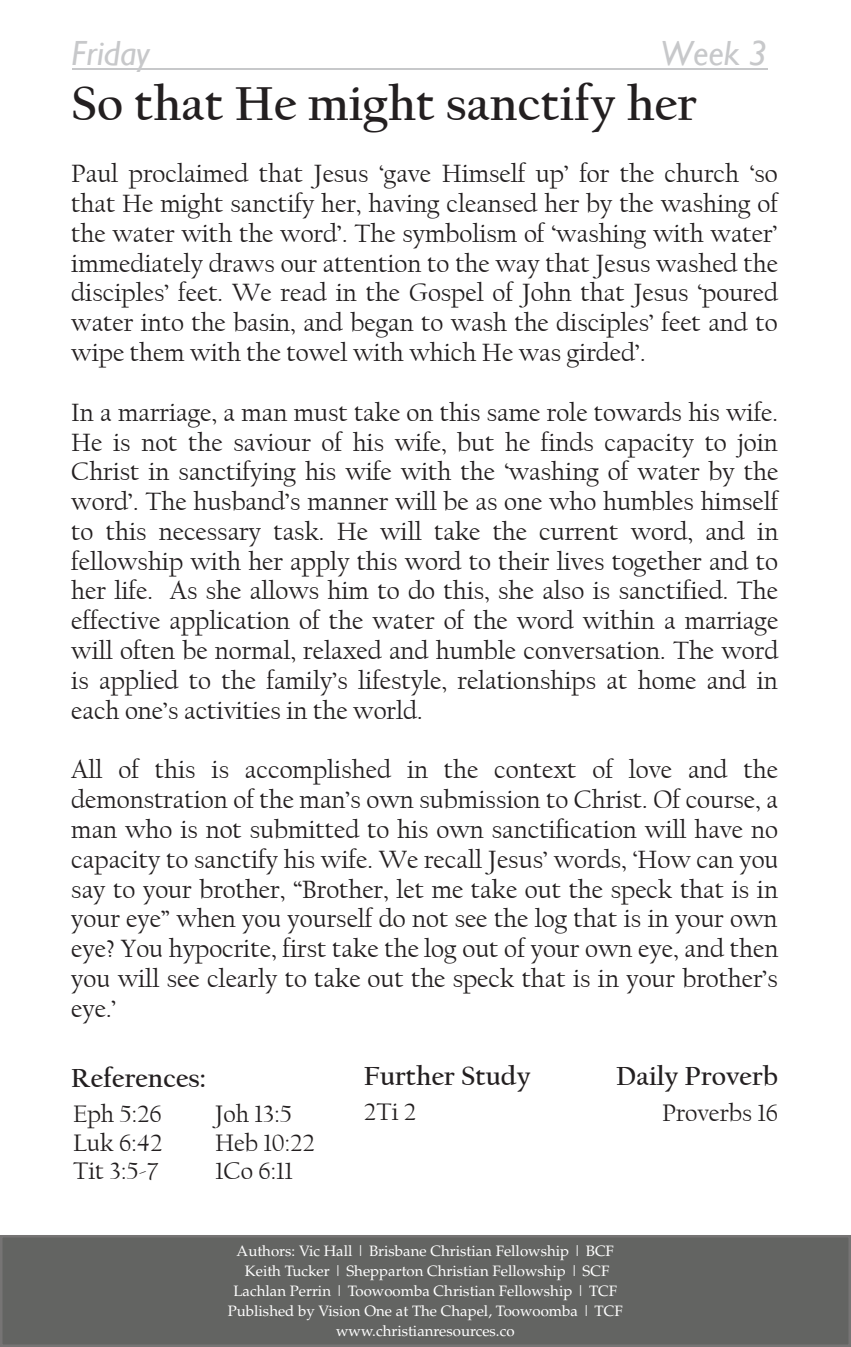
<style>
.page{position:relative;width:851px;height:1347px;background:#fff}
.page>*{position:absolute;margin:0;border:0;box-sizing:border-box;transform-origin:0 0}
.t1{font:700 50px "Californian FB";color:#231f20}
.t2{font:italic 35px "Gill Sans";color:#c7c8ca}
.t3{font:700 27.5px "Californian FB";color:#231f20}
.t4{font:26.25px/29.8px "Californian FB";color:#231f20;text-align:justify}
.t5{font:25px "Californian FB";color:#231f20}
.t6{font:15px/20px "Palatino";color:#fff;text-align:center}
</style>
<div class="page">
<div style="left:1px;top:1236px;width:848px;height:109px;background:#636462"></div>
<svg style="left:0;top:1235px;width:1px;height:111px"></svg>
<hr style="left:72px;top:68px;width:695px;height:2px;background:#c7c8ca">
<h2 class="t2" style="left:72px;top:33px;width:80px">Friday</h2>
<h2 class="t2" style="left:660px;top:33px;width:108px">Week 3</h2>
<h1 class="t1" style="left:71px;top:76px;width:627px">So that He might sanctify her</h1>
<p class="t4" style="left:71px;top:159px;width:708px">Paul proclaimed that Jesus ‘gave Himself up’ for the church ‘so that He might sanctify her, having cleansed her by the washing of the water with the word’. The symbolism of ‘washing with water’ immediately draws our attention to the way that Jesus washed the disciples’ feet. We read in the Gospel of John that Jesus ‘poured water into the basin, and began to wash the disciples’ feet and to wipe them with the towel with which He was girded’.</p>
<p class="t4" style="left:71px;top:397px;width:708px">In a marriage, a man must take on this same role towards his wife.<br>He is not the saviour of his wife, but he finds capacity to join Christ in sanctifying his wife with the ‘washing of water by the word’. The husband’s manner will be as one who humbles himself to this necessary task. He will take the current word, and in fellowship with her apply this word to their lives together and to her life. As she allows him to do this, she also is sanctified. The effective application of the water of the word within a marriage will often be normal, relaxed and humble conversation. The word is applied to the family’s lifestyle, relationships at home and in each one’s activities in the world.</p>
<p class="t4" style="left:71px;top:755px;width:708px">All of this is accomplished in the context of love and the demonstration of the man’s own submission to Christ. Of course, a man who is not submitted to his own sanctification will have no capacity to sanctify his wife. We recall Jesus’ words, ‘How can you say to your brother, “Brother, let me take out the speck that is in your eye” when you yourself do not see the log that is in your own eye? You hypocrite, first take the log out of your own eye, and then you will see clearly to take out the speck that is in your brother’s eye.’</p>
<p class="t3" style="left:364px;top:1060px;width:168px">Further Study</p>
<p class="t3" style="left:71px;top:1062px;width:136px">References:</p>
<p class="t3" style="left:616px;top:1060px;width:163px">Daily Proverb</p>
<p class="t5" style="left:73px;top:1100px;width:90px">Eph 5:26</p>
<p class="t5" style="left:215px;top:1100px;width:78px">Joh 13:5</p>
<p class="t5" style="left:364px;top:1097px;width:54px">2Ti 2</p>
<p class="t5" style="left:73px;top:1128px;width:91px">Luk 6:42</p>
<p class="t5" style="left:215px;top:1128px;width:102px">Heb 10:22</p>
<p class="t5" style="left:73px;top:1156px;width:86px">Tit 3:5-7</p>
<p class="t5" style="left:215px;top:1156px;width:79px">1Co 6:11</p>
<p class="t5" style="left:662px;top:1098px;width:118px">Proverbs 16</p>
<p class="t6" style="left:228px;top:1241px;width:396px">Authors: Vic Hall | Brisbane Christian Fellowship | BCF Keith Tucker | Shepparton Christian Fellowship | SCF Lachlan Perrin | Toowoomba Christian Fellowship | TCF Published by Vision One at The Chapel, Toowoomba | TCF www.christianresources.co</p>
</div>
